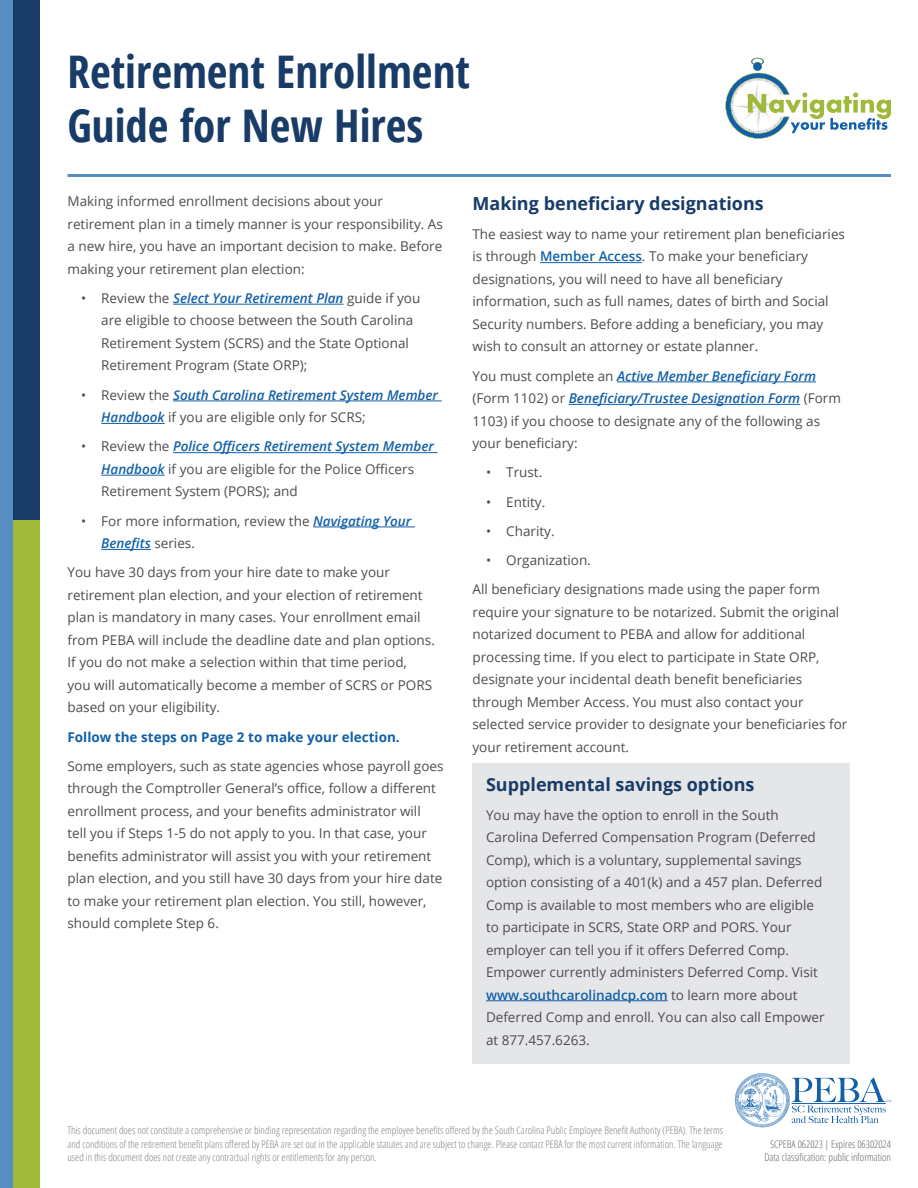
<style>
.page{position:relative;width:918px;height:1188px;background:#fff}
.page>*{position:absolute;margin:0;border:0;box-sizing:border-box;transform-origin:0 0}
.t1{font:700 condensed 45px/54px "Open Sans";color:#183b67}
.t2{font:700 18px "Open Sans";color:#183b67}
.t3{font:13.5px/22.5px "Open Sans";color:#4d4d4f}
.t4{font:italic 600 13.5px/22.5px "Open Sans";color:#1260a8}
.t5{font:700 13.5px "Open Sans";color:#1260a8}
.t6{font:300 condensed 10.5px/13.5px "Open Sans";color:#808285;text-align:justify}
.t7{font:300 condensed 10.5px/13.5px "Open Sans";color:#636466;text-align:center}
.s1{font-weight:600;font-style:italic;color:#1260a8}
.s2{font-weight:400;font-style:normal;color:#4d4d4f}
.s3{font-weight:600;color:#1260a8}
</style>
<div class="page">
<svg style="left:725px;top:58px;width:166px;height:81px"></svg>
<hr style="left:68px;top:174px;width:823px;height:3px;background:#568ec1">
<div style="left:0;top:0;width:14px;height:1188px;background:#568ec1"></div>
<div style="left:14px;top:0;width:26px;height:520px;background:#183b67"></div>
<div style="left:14px;top:520px;width:26px;height:668px;background:#a0b93b"></div>
<svg style="left:735px;top:1073px;width:156px;height:54px"></svg>
<hr style="left:173px;top:304px;width:171px;height:1px;background:#1260a8">
<hr style="left:173px;top:401px;width:269px;height:1px;background:#1260a8">
<hr style="left:101px;top:423px;width:64px;height:1px;background:#1260a8">
<hr style="left:173px;top:452px;width:265px;height:1px;background:#1260a8">
<hr style="left:101px;top:475px;width:64px;height:1px;background:#1260a8">
<hr style="left:313px;top:527px;width:102px;height:1px;background:#1260a8">
<hr style="left:101px;top:549px;width:50px;height:1px;background:#1260a8">
<div style="left:472px;top:763px;width:378px;height:301px;background:#e5e6e7"></div>
<hr style="left:486px;top:1000px;width:182px;height:1px;background:#1260a8">
<hr style="left:540px;top:262px;width:102px;height:1px;background:#1260a8">
<hr style="left:617px;top:382px;width:199px;height:1px;background:#1260a8">
<hr style="left:569px;top:404px;width:231px;height:1px;background:#1260a8">
<h1 class="t1" style="left:68px;top:44px;width:404px">Retirement Enrollment<br>Guide for New Hires</h1>
<p class="t3" style="left:68px;top:190px;width:377px">Making informed enrollment decisions about your retirement plan in a timely manner is your responsibility. As a new hire, you have an important decision to make. Before making your retirement plan election:</p>
<p class="t3" style="left:101px;top:286px;width:321px;text-indent:-20px">• Review the <span class="s1">Select Your Retirement Plan</span> guide if you are eligible to choose between the South Carolina Retirement System (SCRS) and the State Optional Retirement Program (State ORP);</p>
<p class="t4" style="left:101px;top:383px;width:338px;text-indent:-20px"><span class="s2">• Review the</span> South Carolina Retirement System Member<br>Handbook <span class="s2">if you are eligible only for SCRS;</span></p>
<p class="t3" style="left:101px;top:435px;width:334px;text-indent:-20px">• Review the <span class="s1">Police Officers Retirement System Member<br>Handbook</span> if you are eligible for the Police Officers<br>Retirement System (PORS); and</p>
<p class="t3" style="left:101px;top:509px;width:312px;text-indent:-20px">• For more information, review the <span class="s1">Navigating Your<br>Benefits</span> series.</p>
<p class="t3" style="left:68px;top:561px;width:369px">You have 30 days from your hire date to make your retirement plan election, and your election of retirement plan is mandatory in many cases. Your enrollment email from PEBA will include the deadline date and plan options.<br>If you do not make a selection within that time period,<br>you will automatically become a member of SCRS or PORS based on your eligibility.</p>
<p class="t5" style="left:68px;top:727px;width:334px">Follow the steps on Page 2 to make your election.</p>
<p class="t3" style="left:68px;top:754px;width:378px">Some employers, such as state agencies whose payroll goes through the Comptroller General’s office, follow a different enrollment process, and your benefits administrator will<br>tell you if Steps 1-5 do not apply to you. In that case, your benefits administrator will assist you with your retirement plan election, and you still have 30 days from your hire date to make your retirement plan election. You still, however, should complete Step 6.</p>
<h2 class="t2" style="left:472px;top:190px;width:293px">Making beneficiary designations</h2>
<p class="t3" style="left:472px;top:222px;width:374px">The easiest way to name your retirement plan beneficiaries is through <span class="s3">Member Access</span>. To make your beneficiary designations, you will need to have all beneficiary information, such as full names, dates of birth and Social Security numbers. Before adding a beneficiary, you may wish to consult an attorney or estate planner.</p>
<p class="t3" style="left:472px;top:364px;width:370px">You must complete an <span class="s1">Active Member Beneficiary Form </span>(Form 1102) or <span class="s1">Beneficiary/Trustee Designation Form</span> (Form 1103) if you choose to designate any of the following as your beneficiary:</p>
<p class="t3" style="left:486px;top:461px;width:58px">• Trust.</p>
<p class="t3" style="left:486px;top:490px;width:61px">• Entity.</p>
<p class="t3" style="left:486px;top:519px;width:70px">• Charity.</p>
<p class="t3" style="left:472px;top:545px;width:349px;line-height:29.2px;text-indent:14px">• Organization.<br>All beneficiary designations made using the paper form</p>
<p class="t3" style="left:472px;top:600px;width:376px">require your signature to be notarized. Submit the original notarized document to PEBA and allow for additional processing time. If you elect to participate in State ORP, designate your incidental death benefit beneficiaries through Member Access. You must also contact your selected service provider to designate your beneficiaries for your retirement account.</p>
<h2 class="t2" style="left:486px;top:771px;width:270px">Supplemental savings options</h2>
<p class="t3" style="left:486px;top:803px;width:340px">You may have the option to enroll in the South Carolina Deferred Compensation Program (Deferred Comp), which is a voluntary, supplemental savings option consisting of a 401(k) and a 457 plan. Deferred Comp is available to most members who are eligible to participate in SCRS, State ORP and PORS. Your employer can tell you if it offers Deferred Comp.<br>Empower currently administers Deferred Comp. Visit <span class="s3">www.southcarolinadcp.com</span> to learn more about Deferred Comp and enroll. You can also call Empower at 877.457.6263.</p>
<p class="t6" style="left:68px;top:1123px;width:657px">This document does not constitute a comprehensive or binding representation regarding the employee benefits offered by the South Carolina Public Employee Benefit Authority (PEBA). The terms and conditions of the retirement benefit plans offered by PEBA are set out in the applicable statutes and are subject to change. Please contact PEBA for the most current information. The language used in this document does not create any contractual rights or entitlements for any person.</p>
<p class="t7" style="left:764px;top:1137px;width:128px">SCPEBA 062023 | Expires 06302024<br>Data classification: public information</p>
</div>
